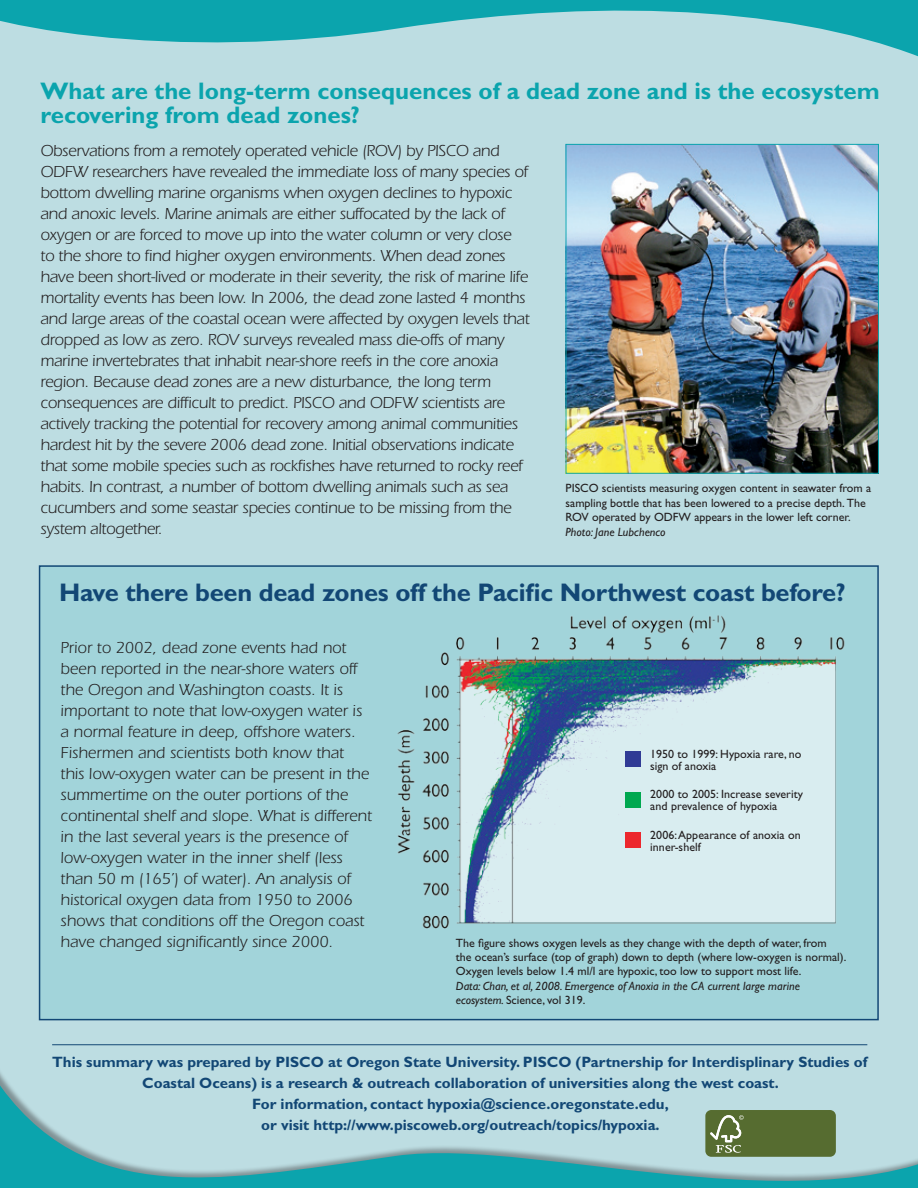
<style>
.page{position:relative;width:918px;height:1188px;background:#bddde2}
.page>*{position:absolute;margin:0;border:0;box-sizing:border-box;transform-origin:0 0}
.t1{font:700 25.5px "Gill Sans";letter-spacing:-.01em;color:#124775}
.t2{font:700 24px/24px "Gill Sans";color:#0ba4ad}
.t3{font:16.5px/21px "Itc Eras";letter-spacing:-.02em;color:#231f20}
.t4{font:16.5px/21px "Itc Eras";color:#231f20}
.t5{font:700 15px/21px "Gill Sans";color:#124775;text-align:center}
.t6{font:12px/14.4px "Gill Sans";color:#231f20}
.t7{font:italic 12px/14.4px "Gill Sans";color:#231f20}
.s1{font-style:normal}
</style>
<div class="page">
<div style="left:40px;top:566px;width:838px;height:454px;background:#a2d4da"></div>
<div style="left:39px;top:565px;width:840px;height:455px;border:2px solid #124775"></div>
<svg style="left:0;top:1072px;width:918px;height:116px"></svg>
<svg style="left:0;top:0;width:918px;height:57px"></svg>
<img style="left:397px;top:615px;width:448px;height:314px">
<img style="left:568px;top:146px;width:309px;height:326px">
<div style="left:566px;top:144px;width:313px;height:330px;border:1px solid #0ba4ad"></div>
<div style="left:626px;top:752px;width:15px;height:15px;background:#303b95"></div>
<div style="left:626px;top:792px;width:15px;height:16px;background:#00a850"></div>
<div style="left:626px;top:832px;width:15px;height:16px;background:#ec272d"></div>
<hr style="left:52px;top:1044px;width:815px;height:1px;background:#124775">
<h2 class="t2" style="left:40px;top:79px;width:841px">What are the long-term consequences of a dead zone and is the ecosystem recovering from dead zones?</h2>
<p class="t3" style="left:40px;top:141px;width:491px">Observations from a remotely operated vehicle (ROV) by PISCO and ODFW researchers have revealed the immediate loss of many species of bottom dwelling marine organisms when oxygen declines to hypoxic and anoxic levels. Marine animals are either suffocated by the lack of oxygen or are forced to move up into the water column or very close to the shore to find higher oxygen environments. When dead zones have been short-lived or moderate in their severity, the risk of marine life mortality events has been low. In 2006, the dead zone lasted 4 months and large areas of the coastal ocean were affected by oxygen levels that dropped as low as zero. ROV surveys revealed mass die-offs of many marine invertebrates that inhabit near-shore reefs in the core anoxia region. Because dead zones are a new disturbance, the long term consequences are difficult to predict. PISCO and ODFW scientists are actively tracking the potential for recovery among animal communities hardest hit by the severe 2006 dead zone. Initial observations indicate that some mobile species such as rockfishes have returned to rocky reef habits. In contrast, a number of bottom dwelling animals such as sea cucumbers and some seastar species continue to be missing from the system altogether.</p>
<p class="t6" style="left:566px;top:481px;width:307px">PISCO scientists measuring oxygen content in seawater from a sampling bottle that has been lowered to a precise depth. The<br>ROV operated by ODFW appears in the lower left corner.</p>
<p class="t7" style="left:566px;top:525px;width:101px">Photo: Jane Lubchenco</p>
<h1 class="t1" style="left:59px;top:577px;width:788px">Have there been dead zones off the Pacific Northwest coast before?</h1>
<p class="t4" style="left:61px;top:637px;width:313px">Prior to 2002, dead zone events had not been reported in the near-shore waters off the Oregon and Washington coasts. It is important to note that low-oxygen water is a normal feature in deep, offshore waters.<br>Fishermen and scientists both know that this low-oxygen water can be present in the summertime on the outer portions of the continental shelf and slope. What is different in the last several years is the presence of low-oxygen water in the inner shelf (less than 50 m (165’) of water). An analysis of historical oxygen data from 1950 to 2006 shows that conditions off the Oregon coast have changed significantly since 2000.</p>
<p class="t6" style="left:650px;top:748px;width:153px;line-height:12px">1950 to 1999: Hypoxia rare, no sign of anoxia</p>
<p class="t6" style="left:650px;top:788px;width:154px;line-height:12px">2000 to 2005: Increase severity and prevalence of hypoxia</p>
<p class="t6" style="left:650px;top:829px;width:152px;line-height:12px">2006: Appearance of anoxia on inner-shelf</p>
<p class="t6" style="left:456px;top:935px;width:392px">The figure shows oxygen levels as they change with the depth of water, from<br>the ocean’s surface (top of graph) down to depth (where low-oxygen is normal).<br>Oxygen levels below 1.4 ml/l are hypoxic, too low to support most life.</p>
<p class="t7" style="left:456px;top:979px;width:346px">Data: Chan, et al, 2008. Emergence of Anoxia in the CA current large marine ecosystem. <span class="s1">Science, vol 319.</span></p>
<p class="t5" style="left:52px;top:1051px;width:817px">This summary was prepared by PISCO at Oregon State University. PISCO (Partnership for Interdisplinary Studies of Coastal Oceans) is a research &amp; outreach collaboration of universities along the west coast.<br>For information, contact hypoxia@science.oregonstate.edu,<br>or visit http://www.piscoweb.org/outreach/topics/hypoxia.</p>
</div>
